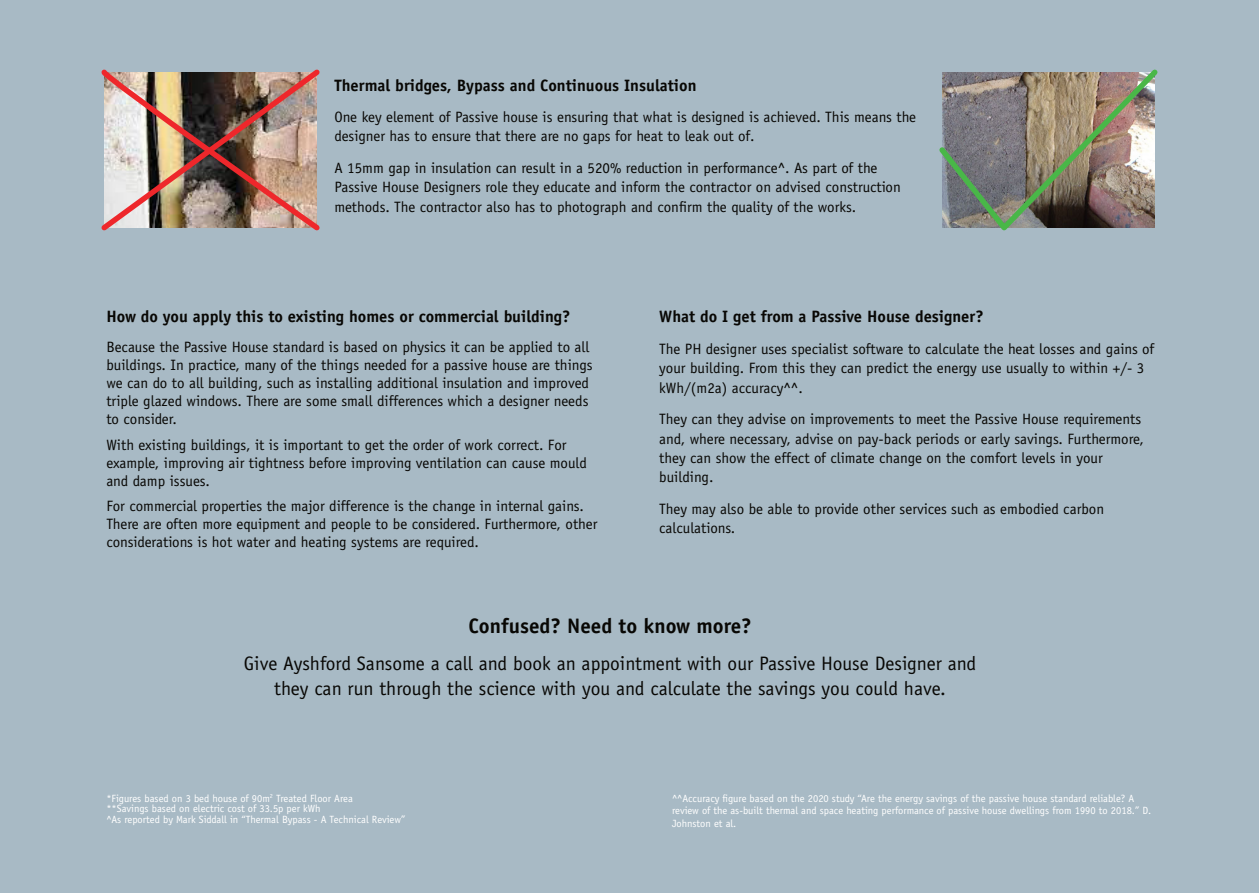
<style>
.page{position:relative;width:1259px;height:893px;background:#a8bac5}
.page>*{position:absolute;margin:0;border:0;box-sizing:border-box;transform-origin:0 0}
.t1{font:700 21px "Officina Sans Std";color:#080704}
.t2{font:19.5px/25.2px "Officina Sans Std";color:#080704;text-align:center}
.t3{font:700 16.5px "Officina Sans Std";color:#080704}
.t4{font:15px/18px "Officina Sans Std";color:#080704}
.t5{font:10.5px/10.5px "Officina Sans Std";color:#fff}
</style>
<div class="page">
<img style="left:101px;top:69px;width:219px;height:162px">
<img style="left:939px;top:69px;width:219px;height:162px">
<p class="t3" style="left:334px;top:79px;width:364px">Thermal bridges, Bypass and Continuous Insulation</p>
<p class="t4" style="left:334px;top:109px;width:583px;line-height:19.5px">One key element of Passive house is ensuring that what is designed is achieved. This means the designer has to ensure that there are no gaps for heat to leak out of.</p>
<p class="t4" style="left:334px;top:160px;width:568px;line-height:19.4px">A 15mm gap in insulation can result in a 520% reduction in performance^. As part of the<br>Passive House Designers role they educate and inform the contractor on advised construction methods. The contractor also has to photograph and confirm the quality of the works.</p>
<p class="t3" style="left:106px;top:310px;width:465px">How do you apply this to existing homes or commercial building?</p>
<p class="t4" style="left:106px;top:340px;width:488px">Because the Passive House standard is based on physics it can be applied to all buildings. In practice, many of the things needed for a passive house are things we can do to all building, such as installing additional insulation and improved triple glazed windows. There are some small differences which a designer needs to consider.</p>
<p class="t4" style="left:106px;top:437px;width:482px">With existing buildings, it is important to get the order of work correct. For example, improving air tightness before improving ventilation can cause mould and damp issues.</p>
<p class="t4" style="left:106px;top:499px;width:493px">For commercial properties the major difference is the change in internal gains.<br>There are often more equipment and people to be considered. Furthermore, other considerations is hot water and heating systems are required.</p>
<p class="t3" style="left:659px;top:310px;width:326px">What do I get from a Passive House designer?</p>
<p class="t4" style="left:659px;top:341px;width:496px;line-height:19.4px">The PH designer uses specialist software to calculate the heat losses and gains of your building. From this they can predict the energy use usually to within +/- 3 kWh/(m2a) accuracy^^.</p>
<p class="t4" style="left:659px;top:411px;width:486px;line-height:19.4px">They can they advise on improvements to meet the Passive House requirements and, where necessary, advise on pay-back periods or early savings. Furthermore, they can show the effect of climate change on the comfort levels in your building.</p>
<p class="t4" style="left:659px;top:501px;width:446px;line-height:19.4px">They may also be able to provide other services such as embodied carbon calculations.</p>
<h1 class="t1" style="left:468px;top:617px;width:285px">Confused? Need to know more?</h1>
<h2 class="t2" style="left:244px;top:653px;width:734px">Give Ayshford Sansome a call and book an appointment with our Passive House Designer and they can run through the science with you and calculate the savings you could have.</h2>
<p class="t5" style="left:106px;top:794px;width:300px">*Figures based on 3 bed house of 90m<sup>2</sup> Treated Floor Area<br>**Savings based on electric cost of 33.5p per kWh<br>^As reported by Mark Siddall in “Thermal Bypass - A Technical Review”</p>
<p class="t5" style="left:672px;top:793px;width:481px;line-height:12.6px">^^Accuracy figure based on the 2020 study “Are the energy savings of the passive house standard reliable? A review of the as-built thermal and space heating performance of passive house dwellings from 1990 to 2018.” D.<br>Johnston et al.</p>
</div>
